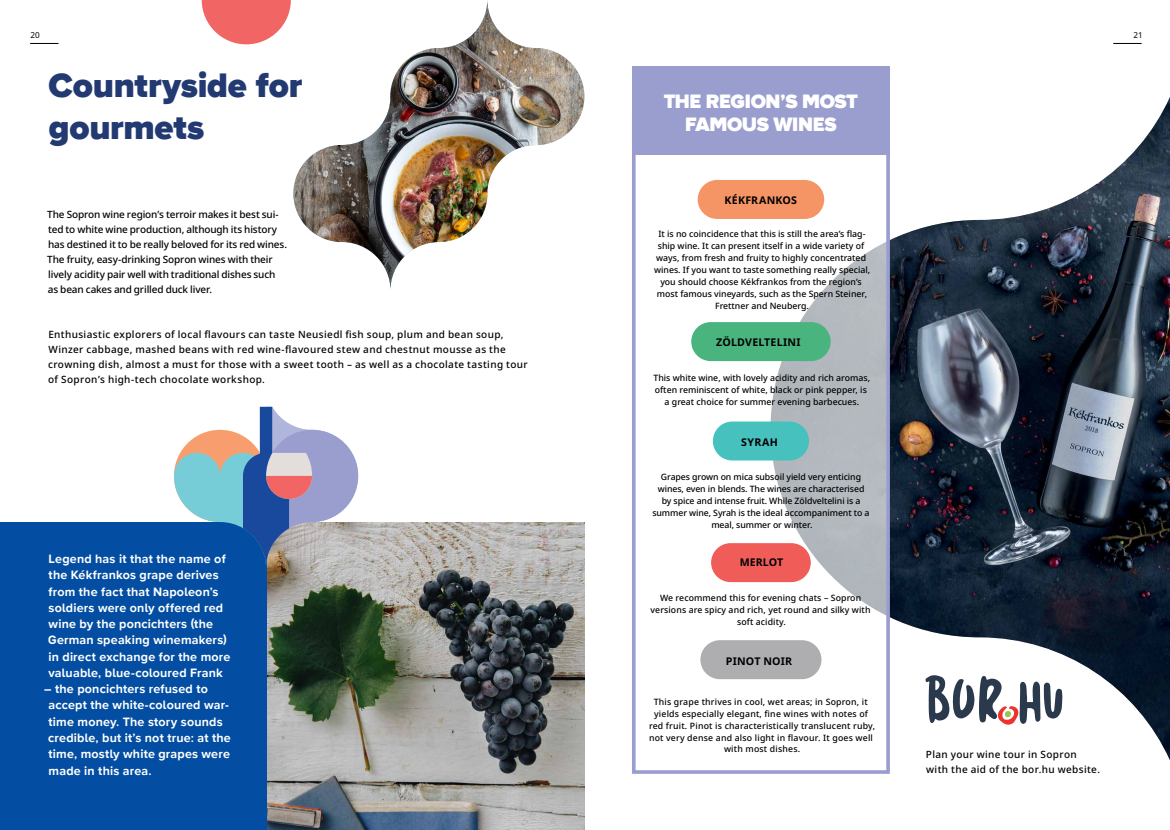
<style>
.page{position:relative;width:1170px;height:830px;background:#fff}
.page>*{position:absolute;margin:0;border:0;box-sizing:border-box;transform-origin:0 0}
.t1{font:900 35px/42px "Wonder Unit Sans";letter-spacing:-.005em;color:#223971}
.t2{font:900 20px/23.8px "Wonder Unit Sans";letter-spacing:-.015em;color:#fff;text-align:center}
.t3{font:700 12.5px/16.2px "Wonder Unit Sans";letter-spacing:.015em;color:#fff}
.t4{font:700 10.62px "Noto Sans";letter-spacing:.02em;color:#000}
.t5{font:500 10px/15px "Noto Sans";letter-spacing:.03em;color:#000}
.t6{font:500 10px/15px "Noto Sans";letter-spacing:-.015em;color:#000}
.t7{font:500 8.75px/11.9px "Noto Sans";color:#000;text-align:center}
.t8{font:500 8.75px/11.9px "Noto Sans";letter-spacing:.02em;color:#000;text-align:center}
.t9{font:8.12px "Noto Sans";color:#000}
</style>
<div class="page">
<img style="left:266px;top:522px;width:318px;height:307px">
<img style="left:889px;top:97px;width:280px;height:663px">
<svg style="left:637px;top:154px;width:247px;height:526px"></svg>
<div style="left:632px;top:115px;width:257px;height:658px;border:4px solid #999ecf"></div>
<div style="left:632px;top:66px;width:257px;height:88px;background:#999ecf"></div>
<svg style="left:202px;top:0;width:89px;height:44px"></svg>
<div style="left:0;top:521px;width:266px;height:308px;background:#034ea2"></div>
<img style="left:293px;top:1px;width:291px;height:289px">
<svg style="left:925px;top:674px;width:137px;height:60px"></svg>
<svg style="left:174px;top:406px;width:184px;height:162px"></svg>
<div style="left:700px;top:640px;width:121px;height:38px;background:#aeaeb0;border-radius:19px"></div>
<div style="left:711px;top:543px;width:99px;height:39px;background:#f05d59;border-radius:19px"></div>
<div style="left:691px;top:322px;width:139px;height:39px;background:#4ab47f;border-radius:19px"></div>
<div style="left:697px;top:180px;width:127px;height:39px;background:#f59464;border-radius:19px"></div>
<div style="left:712px;top:421px;width:97px;height:39px;background:#46c1be;border-radius:19px"></div>
<svg style="left:30px;top:43px;width:28px;height:1px"></svg>
<svg style="left:1113px;top:43px;width:28px;height:1px"></svg>
<p class="t9" style="left:30px;top:29px;width:11px">20</p>
<p class="t9" style="left:1133px;top:29px;width:11px">21</p>
<h1 class="t1" style="left:48px;top:67px;width:255px">Countryside for gourmets</h1>
<p class="t6" style="left:47px;top:206px;width:241px">The Sopron wine region’s terroir makes it best sui&shy;ted to white wine production, although its history has destined it to be really beloved for its red wines.<br>The fruity, easy-drinking Sopron wines with their lively acidity pair well with traditional dishes such as bean cakes and grilled duck liver.</p>
<p class="t5" style="left:48px;top:326px;width:481px">Enthusiastic explorers of local flavours can taste Neusiedl fish soup, plum and bean soup, Winzer cabbage, mashed beans with red wine-flavoured stew and chestnut mousse as the crowning dish, almost a must for those with a sweet tooth – as well as a chocolate tasting tour of Sopron’s high-tech chocolate workshop.</p>
<p class="t3" style="left:48px;top:551px;width:184px">Legend has it that the name of the Kékfrankos grape derives from the fact that Napoleon’s soldiers were only offered red wine by the poncichters (the<br>German speaking winemakers) in direct exchange for the more valuable, blue-coloured Frank</p>
<h3 class="t3" style="left:48px;top:681px;width:184px;text-indent:-4px">– the poncichters refused to accept the white-coloured war&shy;time money. The story sounds credible, but it’s not true: at the time, mostly white grapes were made in this area.</h3>
<h2 class="t2" style="left:663px;top:90px;width:196px">THE REGION’S MOST<br>FAMOUS WINES</h2>
<p class="t4" style="left:724px;top:192px;width:74px">KÉKFRANKOS</p>
<p class="t7" style="left:654px;top:228px;width:218px">It is no coincidence that this is still the area’s flag&shy;ship wine. It can present itself in a wide variety of ways, from fresh and fruity to highly concentrated wines. If you want to taste something really special, you should choose Kékfrankos from the region’s most famous vineyards, such as the Spern Steiner, Frettner and Neuberg.</p>
<p class="t4" style="left:716px;top:335px;width:86px">ZÖLDVELTELINI</p>
<p class="t7" style="left:653px;top:372px;width:218px">This white wine, with lovely acidity and rich aromas, often reminiscent of white, black or pink pepper, is a great choice for summer evening barbecues.</p>
<p class="t4" style="left:741px;top:434px;width:38px">SYRAH</p>
<p class="t7" style="left:652px;top:471px;width:218px">Grapes grown on mica subsoil yield very enticing wines, even in blends. The wines are characterised by spice and intense fruit. While Zöldveltelini is a summer wine, Syrah is the ideal accompaniment to a meal, summer or winter.</p>
<p class="t4" style="left:739px;top:554px;width:45px">MERLOT</p>
<p class="t7" style="left:650px;top:591px;width:221px">We recommend this for evening chats – Sopron versions are spicy and rich, yet round and silky with soft acidity.</p>
<p class="t4" style="left:725px;top:653px;width:68px">PINOT NOIR</p>
<p class="t8" style="left:649px;top:695px;width:227px">This grape thrives in cool, wet areas; in Sopron, it yields especially elegant, fine wines with notes of red fruit. Pinot is characteristically translucent ruby, not very dense and also light in flavour. It goes well with most dishes.</p>
<p class="t5" style="left:925px;top:746px;width:176px">Plan your wine tour in Sopron with the aid of the bor.hu website.</p>
</div>
